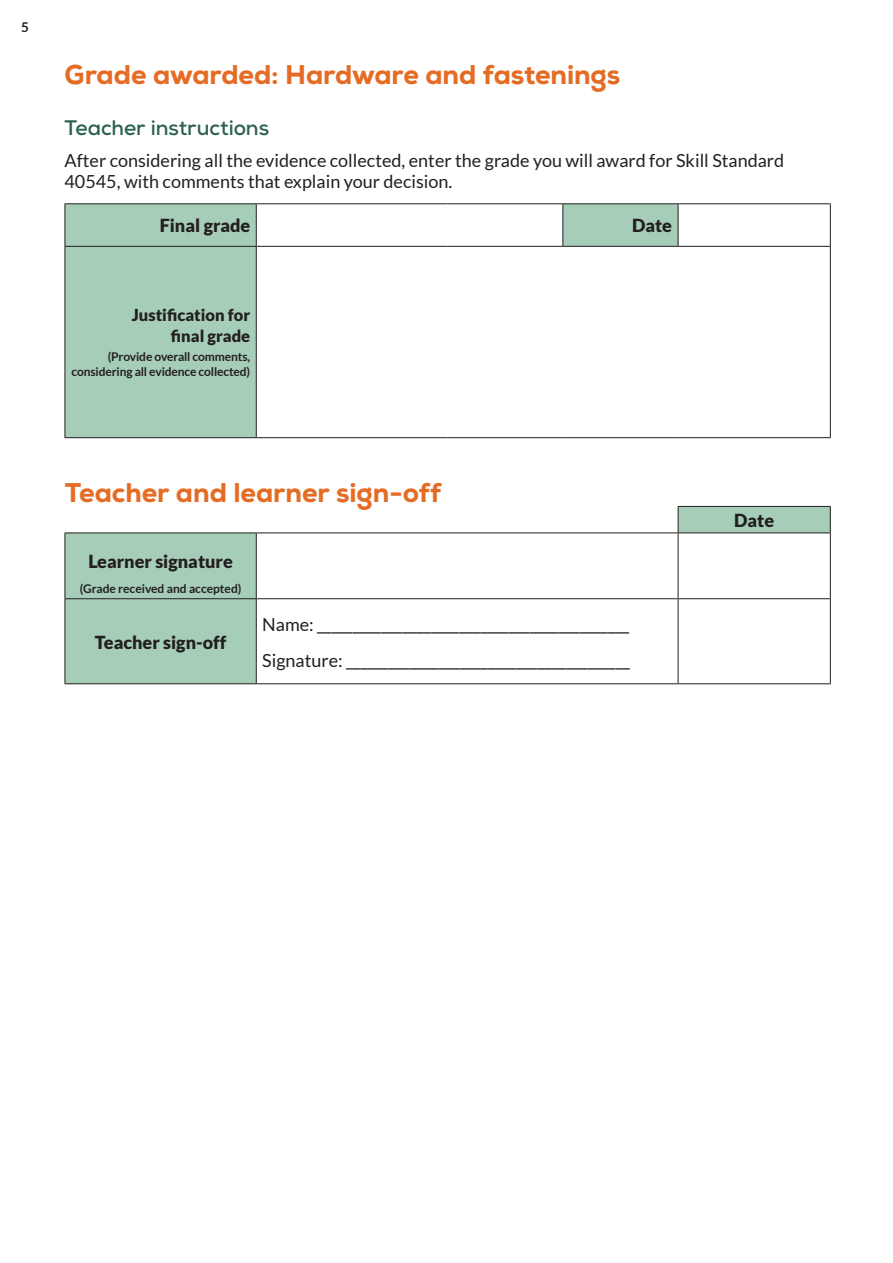
<style>
.page{position:relative;width:893px;height:1263px;background:#fff}
.page>*{position:absolute;margin:0;border:0;box-sizing:border-box;transform-origin:0 0}
.Heading{font:800 27px "Nexa";letter-spacing:-.005em;color:#e56c25}
.Sub_heading{font:700 21px "Nexa";letter-spacing:-.005em;color:#2a614e}
.Body_Text{font:18px/21.6px "Lato";color:#231f20}
.Body_text_-_Tables{font:18px "Lato";color:#231f20}
.Body_text_-_Tables-2{font:900 18px "Lato";color:#231f20}
.Body_text_-_Tables-3{font:900 16.5px/21px "Lato";color:#231f20;text-align:right}
.t1{font:700 13.5px "Lato";color:#231f20}
.Captions{font:700 12px/15px "Lato";letter-spacing:-.01em;color:#231f20;text-align:right}
</style>
<div class="page">
<svg style="left:66px;top:204px;width:612px;height:233px"></svg>
<hr style="left:256px;top:204px;width:1px;height:42px;background:#231f20">
<hr style="left:256px;top:203px;width:192px;height:1px;background:#231f20">
<hr style="left:448px;top:203px;width:115px;height:1px;background:#231f20">
<hr style="left:678px;top:203px;width:153px;height:1px;background:#231f20">
<hr style="left:563px;top:203px;width:115px;height:1px;background:#231f20">
<hr style="left:562px;top:204px;width:1px;height:42px;background:#231f20">
<hr style="left:678px;top:204px;width:1px;height:42px;background:#231f20">
<hr style="left:256px;top:246px;width:192px;height:1px;background:#231f20">
<hr style="left:448px;top:246px;width:115px;height:1px;background:#231f20">
<hr style="left:563px;top:246px;width:115px;height:1px;background:#231f20">
<hr style="left:678px;top:246px;width:153px;height:1px;background:#231f20">
<hr style="left:830px;top:247px;width:1px;height:190px;background:#231f20">
<hr style="left:256px;top:437px;width:192px;height:1px;background:#231f20">
<hr style="left:448px;top:437px;width:115px;height:1px;background:#231f20">
<hr style="left:563px;top:437px;width:115px;height:1px;background:#231f20">
<hr style="left:678px;top:437px;width:153px;height:1px;background:#231f20">
<hr style="left:65px;top:246px;width:191px;height:1px;background:#231f20">
<hr style="left:65px;top:247px;width:1px;height:190px;background:#231f20">
<hr style="left:256px;top:247px;width:1px;height:190px;background:#231f20">
<hr style="left:65px;top:437px;width:191px;height:1px;background:#231f20">
<hr style="left:65px;top:204px;width:1px;height:42px;background:#231f20">
<hr style="left:830px;top:204px;width:1px;height:42px;background:#231f20">
<hr style="left:65px;top:203px;width:191px;height:1px;background:#231f20">
<svg style="left:66px;top:506px;width:764px;height:177px"></svg>
<hr style="left:65px;top:532px;width:191px;height:1px;background:#231f20">
<hr style="left:65px;top:533px;width:1px;height:65px;background:#231f20">
<hr style="left:256px;top:532px;width:422px;height:1px;background:#231f20">
<hr style="left:256px;top:533px;width:1px;height:65px;background:#231f20">
<hr style="left:678px;top:533px;width:1px;height:65px;background:#231f20">
<hr style="left:830px;top:533px;width:1px;height:65px;background:#231f20">
<hr style="left:65px;top:598px;width:191px;height:1px;background:#231f20">
<hr style="left:65px;top:599px;width:1px;height:84px;background:#231f20">
<hr style="left:256px;top:598px;width:422px;height:1px;background:#231f20">
<hr style="left:256px;top:599px;width:1px;height:84px;background:#231f20">
<hr style="left:678px;top:598px;width:153px;height:1px;background:#231f20">
<hr style="left:678px;top:599px;width:1px;height:84px;background:#231f20">
<hr style="left:830px;top:599px;width:1px;height:84px;background:#231f20">
<hr style="left:65px;top:683px;width:191px;height:1px;background:#231f20">
<hr style="left:256px;top:683px;width:422px;height:1px;background:#231f20">
<hr style="left:678px;top:683px;width:153px;height:1px;background:#231f20">
<hr style="left:678px;top:506px;width:153px;height:1px;background:#231f20">
<svg style="left:678px;top:507px;width:1px;height:25px"></svg>
<svg style="left:830px;top:507px;width:1px;height:25px"></svg>
<hr style="left:678px;top:532px;width:153px;height:1px;background:#231f20">
<p class="t1" style="left:21px;top:19px;width:9px">5</p>
<p class="Heading" style="left:65px;top:57px;width:557px">Grade awarded: Hardware and fastenings</p>
<p class="Sub_heading" style="left:65px;top:114px;width:206px">Teacher instructions</p>
<p class="Body_Text" style="left:65px;top:149px;width:721px">After considering all the evidence collected, enter the grade you will award for Skill Standard<br>40545, with comments that explain your decision.</p>
<p class="Body_text_-_Tables-2" style="left:160px;top:215px;width:92px">Final grade</p>
<p class="Body_text_-_Tables-2" style="left:632px;top:215px;width:42px">Date</p>
<p class="Body_text_-_Tables-3" style="left:132px;top:304px;width:120px">Justification for final grade</p>
<p class="Captions" style="left:72px;top:349px;width:180px">(Provide overall comments, considering all evidence collected)</p>
<p class="Heading" style="left:65px;top:476px;width:378px">Teacher and learner sign-off</p>
<p class="Body_text_-_Tables-2" style="left:88px;top:550px;width:146px">Learner signature</p>
<p class="Captions" style="left:80px;top:581px;width:163px">(Grade received and accepted)</p>
<p class="Body_text_-_Tables-2" style="left:95px;top:631px;width:133px">Teacher sign-off</p>
<p class="Body_text_-_Tables" style="left:262px;top:614px;width:369px">Name: ____________________________________________</p>
<p class="Body_text_-_Tables" style="left:262px;top:650px;width:369px">Signature: ________________________________________</p>
<p class="Body_text_-_Tables-2" style="left:734px;top:510px;width:42px">Date</p>
</div>
